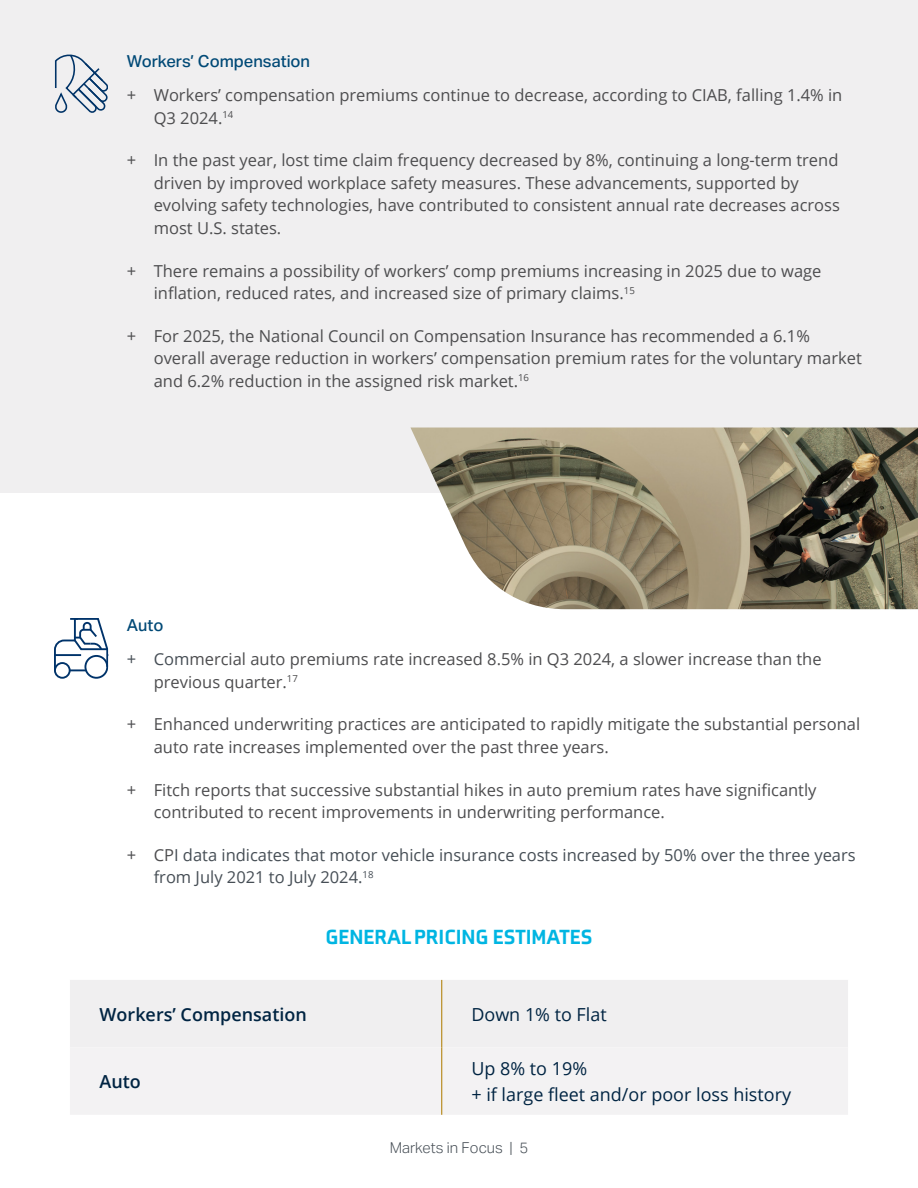
<style>
.page{position:relative;width:918px;height:1188px;background:#fff}
.page>*{position:absolute;margin:0;border:0;box-sizing:border-box;transform-origin:0 0}
.t1{font:900 21px "Axia";color:#00b5e2}
.t2{font:18px/25.2px "Open Sans";color:#002442}
.t3{font:600 18px "Open Sans";color:#002442}
.t4{font:16.5px/22.5px "Open Sans";color:#4d4d4f}
.t5{font:16.5px/22.5px "Open Sans";color:#464e55}
.t6{font:500 16.5px "Aktiv Grotesk";color:#004976}
.t7{font:300 15px "Aktiv Grotesk";color:#464e55}
.s1{color:#464e55}
.s2{color:#4d4d4f}
</style>
<div class="page">
<div style="left:0;top:0;width:918px;height:493px;background:#f0eff0"></div>
<div style="left:70px;top:980px;width:778px;height:67px;background:#f0eff0"></div>
<div style="left:70px;top:1047px;width:778px;height:68px;background:#f3f2f3"></div>
<hr style="left:441px;top:980px;width:1px;height:67px;background:#b78a1c">
<hr style="left:441px;top:1047px;width:1px;height:68px;background:#b78a1c">
<img style="left:411px;top:428px;width:507px;height:181px">
<svg style="left:54px;top:54px;width:54px;height:59px"></svg>
<div style="left:54px;top:662px;width:17px;height:17px;border:2px solid #00336a;border-radius:50%"></div>
<div style="left:84px;top:655px;width:24px;height:24px;border:2px solid #00336a;border-radius:50%"></div>
<svg style="left:54px;top:618px;width:54px;height:55px"></svg>
<p class="t6" style="left:127px;top:51px;width:185px">Workers’ Compensation</p>
<p class="t4" style="left:154px;top:83px;width:690px;text-indent:-27px">+ Workers’ compensation premiums continue to decrease, according to CIAB, falling 1.4% in<br>Q3 2024.<sup>14</sup></p>
<p class="t4" style="left:154px;top:149px;width:688px;text-indent:-27px">+ In the past year, lost time claim frequency decreased by 8%, continuing a long-term trend driven by improved workplace safety measures. These advancements, supported by evolving safety technologies, have contributed to consistent annual rate decreases across most U.S. states.</p>
<p class="t4" style="left:154px;top:259px;width:669px;text-indent:-27px">+ There remains a possibility of workers’ comp premiums increasing in 2025 due to wage inflation, reduced rates, and increased size of primary claims.<sup>15</sup></p>
<p class="t4" style="left:154px;top:324px;width:710px;text-indent:-27px">+ For 2025, the National Council on Compensation Insurance has recommended a 6.1% overall average reduction in workers’ compensation premium rates for the voluntary market and 6.2% reduction in the assigned risk market.<sup>16</sup></p>
<p class="t6" style="left:127px;top:615px;width:38px">Auto</p>
<p class="t4" style="left:154px;top:647px;width:669px;text-indent:-27px"><span class="s1">+ Com</span>mercial auto premiums rate increased 8.5% in Q3 2024, a slower increase than the previous quarter.<sup>17</sup></p>
<p class="t4" style="left:154px;top:713px;width:708px;text-indent:-27px">+ Enhanced underwriting practices are anticipated to rapidly mitigate the substantial personal auto rate increases implemented over the past three years.</p>
<p class="t4" style="left:154px;top:778px;width:664px;text-indent:-27px">+ Fitch reports that successive substantial hikes in auto premium rates have significantly contributed to recent improvements in underwriting performance.</p>
<p class="t5" style="left:154px;top:843px;width:704px;text-indent:-27px"><span class="s2">+ CP</span>I data indicates that motor vehicle insurance costs increased by 50% over the three years from July 2021 to July 2024.<sup>18</sup></p>
<p class="t1" style="left:326px;top:924px;width:268px">GENERAL PRICING ESTIMATES</p>
<p class="t3" style="left:100px;top:1002px;width:209px">Workers’ Compensation</p>
<p class="t2" style="left:471px;top:1001px;width:137px">Down 1% to Flat</p>
<p class="t3" style="left:100px;top:1069px;width:43px">Auto</p>
<p class="t2" style="left:471px;top:1056px;width:321px">Up 8% to 19%<br>+ if large fleet and/or poor loss history</p>
<p class="t7" style="left:390px;top:1139px;width:140px">Markets in Focus | 5</p>
</div>
